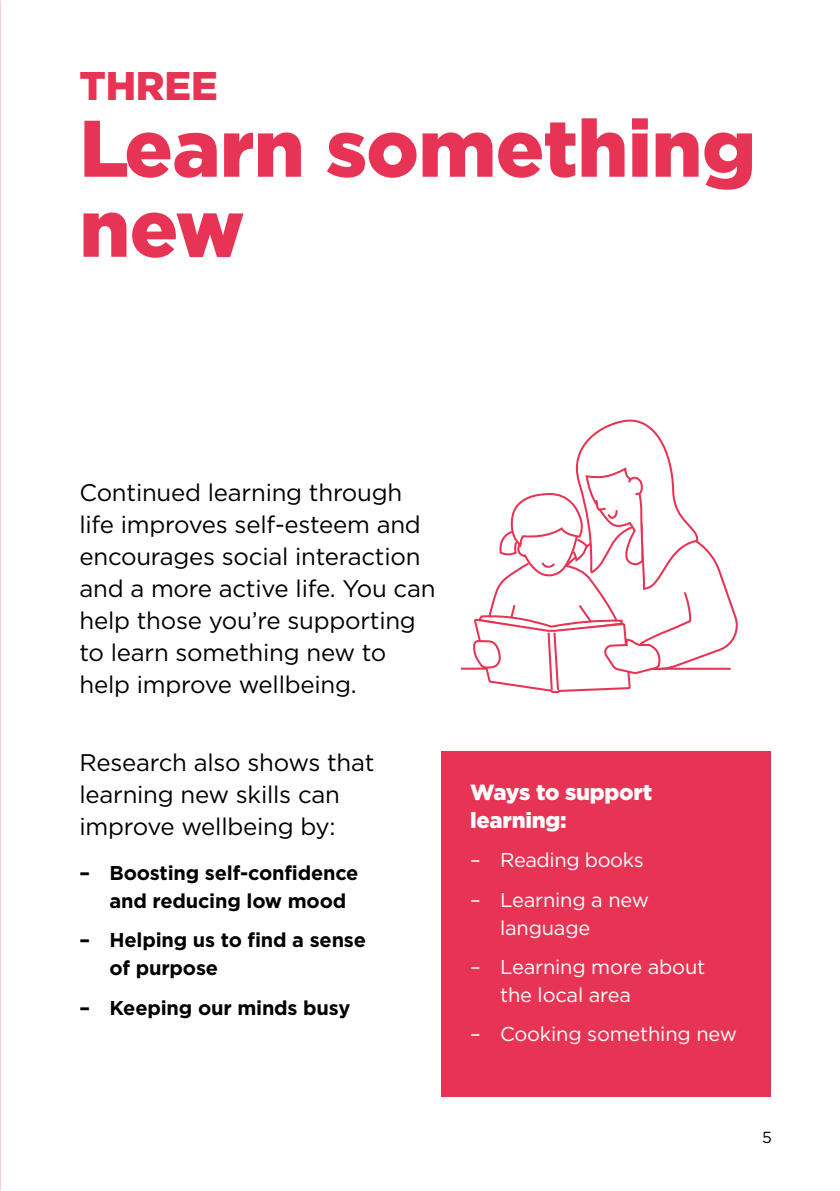
<style>
.page{position:relative;width:840px;height:1191px;background:#fff}
.page>*{position:absolute;margin:0;border:0;box-sizing:border-box;transform-origin:0 0}
.t1{font:900 80px/80px "Gotham";letter-spacing:-.005em;color:#e73454}
.t2{font:900 40px "Gotham";letter-spacing:-.005em;color:#e73454}
.t3{font:24px/32px "Gotham";letter-spacing:-.01em;color:#000}
.t4{font:900 22px/28px "Gotham";letter-spacing:-.01em;color:#fff}
.t5{font:700 20px/28px "Gotham";letter-spacing:-.01em;color:#000}
.t6{font:20px/28px "Gotham";letter-spacing:-.01em;color:#fff}
.t7{font:16px "Gotham";color:#000}
</style>
<div class="page">
<div style="left:441px;top:751px;width:329px;height:345px;background:#e73454"></div>
<hr style="left:460px;top:667px;width:270px;height:3px;background:#e73454">
<svg style="left:472px;top:419px;width:266px;height:275px"></svg>
<h2 class="t2" style="left:79px;top:63px;width:140px">THREE</h2>
<h1 class="t1" style="left:79px;top:106px;width:677px">Learn something new</h1>
<p class="t3" style="left:79px;top:476px;width:357px">Continued learning through life improves self-esteem and encourages social interaction and a more active life. You can help those you’re supporting to learn something new to help improve wellbeing.</p>
<p class="t3" style="left:79px;top:745px;width:296px">Research also shows that learning new skills can improve wellbeing by:</p>
<p class="t5" style="left:109px;top:858px;width:250px;text-indent:-30px">– Boosting self-confidence and reducing low mood</p>
<p class="t5" style="left:109px;top:926px;width:258px;text-indent:-30px">– Helping us to find a sense of purpose</p>
<p class="t5" style="left:79px;top:993px;width:272px">– Keeping our minds busy</p>
<p class="t4" style="left:470px;top:777px;width:183px">Ways to support learning:</p>
<p class="t6" style="left:470px;top:846px;width:175px">– Reading books</p>
<p class="t6" style="left:500px;top:885px;width:150px;text-indent:-30px">– Learning a new language</p>
<p class="t6" style="left:500px;top:952px;width:206px;text-indent:-30px">– Learning more about the local area</p>
<p class="t6" style="left:470px;top:1020px;width:268px">– Cooking something new</p>
<p class="t7" style="left:761px;top:1127px;width:11px">5</p>
</div>
